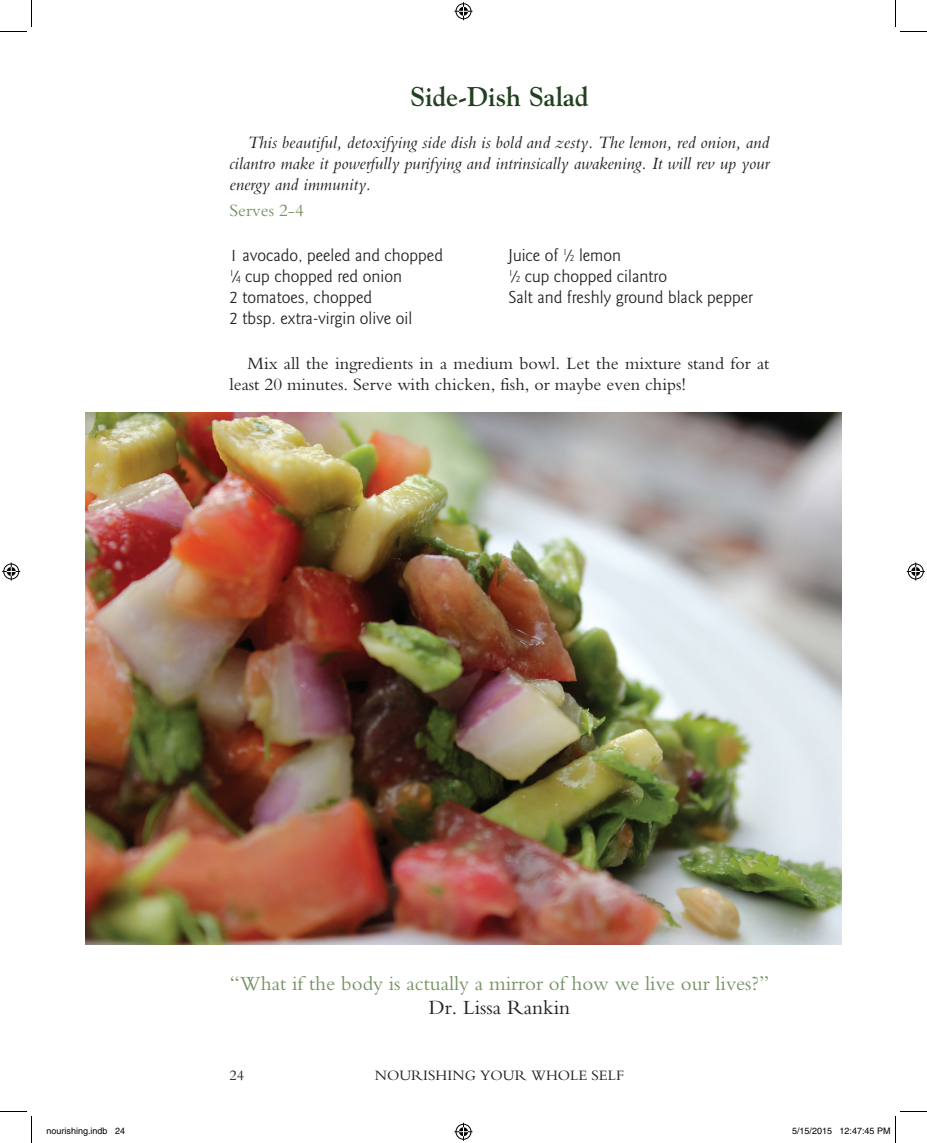
<style>
.page{position:relative;width:927px;height:1143px;background:#fff}
.page>*{position:absolute;margin:0;border:0;box-sizing:border-box;transform-origin:0 0}
.t1{font:700 27px "Goudy";color:#234120}
.t2{font:21px "Bembo";color:#759362}
.t3{font:21px "Bembo";color:#231f20}
.t4{font:italic 18px/21px "Bembo";color:#231f20;text-align:justify}
.t5{font:18px/21px "Goudy Sans";color:#231f20}
.t6{font:18px/21px "Bembo";color:#231f20}
.t7{font:18px "Bembo";color:#759362}
.t8{font:15px "Bembo";color:#231f20}
.t9{font:9px "Helvetica";color:#000}
.s1{font-size:9.9px}
</style>
<div class="page">
<img style="left:86px;top:413px;width:756px;height:531px">
<svg style="left:0;top:0;width:32px;height:32px"></svg>
<svg style="left:0;top:1111px;width:32px;height:32px"></svg>
<svg style="left:895px;top:0;width:32px;height:32px"></svg>
<svg style="left:454px;top:2px;width:18px;height:18px"></svg>
<svg style="left:454px;top:1123px;width:18px;height:18px"></svg>
<svg style="left:2px;top:562px;width:18px;height:18px"></svg>
<svg style="left:907px;top:562px;width:18px;height:18px"></svg>
<svg style="left:895px;top:1111px;width:32px;height:32px"></svg>
<h1 class="t1" style="left:410px;top:81px;width:180px">Side-Dish Salad</h1>
<p class="t4" style="left:230px;top:132px;width:542px;text-indent:18px">This beautiful, detoxifying side dish is bold and zesty. The lemon, red onion, and cilantro make it powerfully purifying and intrinsically awakening. It will rev up your energy and immunity.</p>
<p class="t7" style="left:230px;top:200px;width:76px">Serves 2-4</p>
<p class="t5" style="left:230px;top:245px;width:215px">1 avocado, peeled and chopped<br><sup>1</sup>⁄<span class="s1">4</span> cup chopped red onion<br>2 tomatoes, chopped<br>2 tbsp. extra-virgin olive oil</p>
<p class="t5" style="left:508px;top:245px;width:246px">Juice of <sup>1</sup>⁄<span class="s1">2</span> lemon<br><sup>1</sup>⁄<span class="s1">2</span> cup chopped cilantro<br>Salt and freshly ground black pepper</p>
<p class="t6" style="left:230px;top:353px;width:542px;text-indent:18px">Mix all the ingredients in a medium bowl. Let the mixture stand for at least 20 minutes. Serve with chicken, fish, or maybe even chips!</p>
<p class="t2" style="left:230px;top:971px;width:541px">“What if the body is actually a mirror of how we live our lives?”</p>
<p class="t3" style="left:429px;top:995px;width:143px">Dr. Lissa Rankin</p>
<p class="t8" style="left:230px;top:1067px;width:16px">24</p>
<p class="t8" style="left:375px;top:1067px;width:251px">NOURISHING YOUR WHOLE SELF</p>
<p class="t9" style="left:46px;top:1126px;width:80px">nourishing.indb 24</p>
<p class="t9" style="left:792px;top:1126px;width:100px">5/15/2015 12:47:45 PM</p>
</div>
